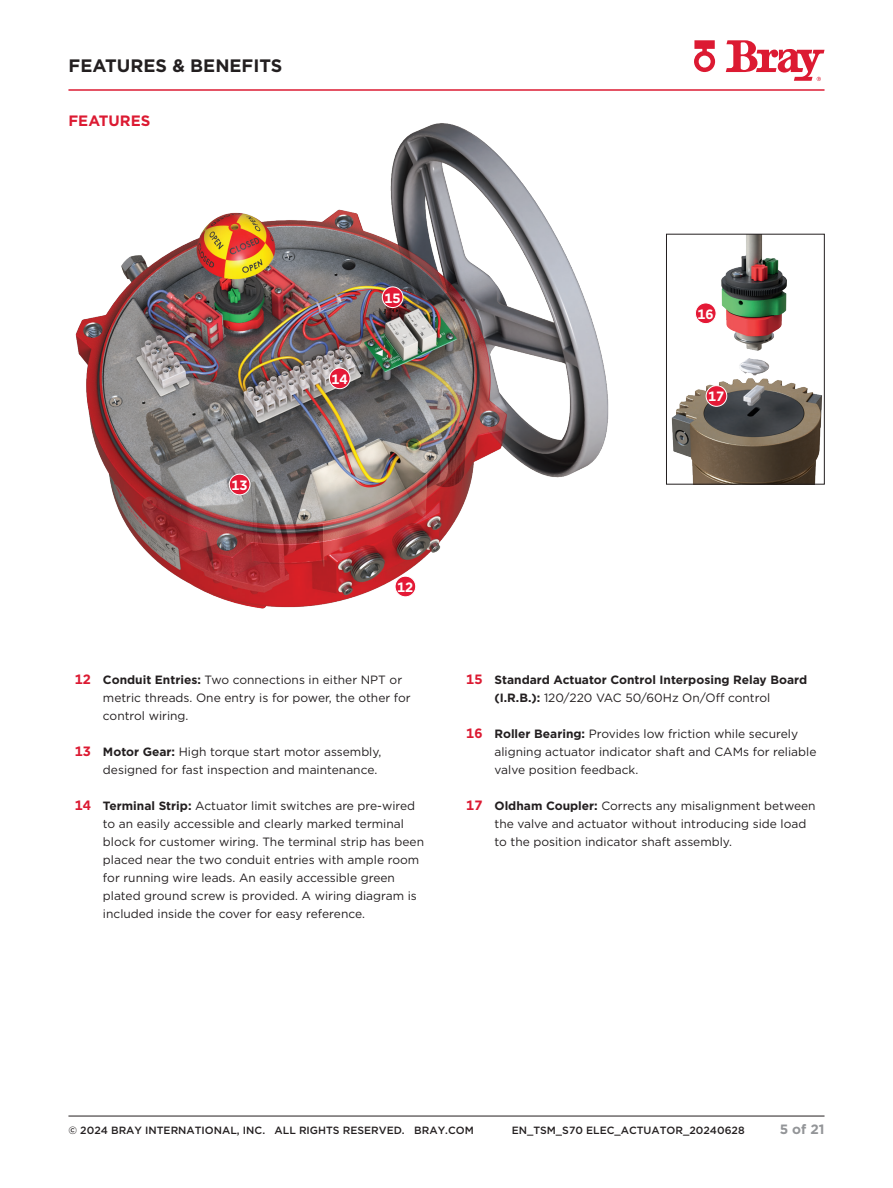
<style>
.page{position:relative;width:893px;height:1188px;background:#fff}
.page>*{position:absolute;margin:0;border:0;box-sizing:border-box;transform-origin:0 0}
.t1{font:700 18px "Gotham";color:#231f20}
.t2{font:700 15px "Gotham";color:#dc1a32}
.t3{font:700 13.5px "Gotham";color:#fff}
.t4{font:700 13.5px "Gotham";color:#939598}
.t5{font:12px/18px "Gotham";color:#231f20}
.t6{font:700 12px/18px "Gotham";color:#231f20}
.t7{font:500 10.5px "Gotham";color:#231f20}
.s1{font-weight:700;font-size:13.5px;color:#dc1a32}
.s2{font-weight:700}
.s3{font-size:13.5px;color:#dc1a32}
.s4{font-weight:400}
</style>
<div class="page">
<hr style="left:68px;top:1116px;width:756px;height:1px;background:#231f20">
<svg style="left:726px;top:40px;width:98px;height:41px"></svg>
<svg style="left:694px;top:40px;width:21px;height:32px"></svg>
<hr style="left:68px;top:89px;width:756px;height:2px;background:#dc1a32">
<img style="left:75px;top:123px;width:534px;height:486px">
<div style="left:395px;top:576px;width:21px;height:21px;background:#e41936;border-radius:50%"></div>
<div style="left:395px;top:576px;width:21px;height:21px;border:1px solid #fff;border-radius:50%"></div>
<div style="left:329px;top:368px;width:21px;height:21px;background:#e41936;border-radius:50%"></div>
<div style="left:329px;top:368px;width:21px;height:21px;border:1px solid #fff;border-radius:50%"></div>
<div style="left:382px;top:287px;width:21px;height:21px;background:#e41936;border-radius:50%"></div>
<div style="left:382px;top:286px;width:21px;height:22px;border:1px solid #fff;border-radius:50%"></div>
<div style="left:229px;top:474px;width:21px;height:21px;background:#e41936;border-radius:50%"></div>
<div style="left:229px;top:474px;width:21px;height:21px;border:1px solid #fff;border-radius:50%"></div>
<img style="left:671px;top:236px;width:151px;height:246px">
<div style="left:666px;top:234px;width:158px;height:250px;border:1px solid #231f20"></div>
<div style="left:695px;top:303px;width:21px;height:21px;background:#e41936;border-radius:50%"></div>
<div style="left:695px;top:303px;width:21px;height:21px;border:1px solid #fff;border-radius:50%"></div>
<div style="left:706px;top:386px;width:21px;height:20px;background:#e41936;border-radius:50%"></div>
<div style="left:706px;top:385px;width:21px;height:22px;border:1px solid #fff;border-radius:50%"></div>
<h1 class="t1" style="left:69px;top:54px;width:215px">FEATURES &amp; BENEFITS</h1>
<p class="t2" style="left:68px;top:111px;width:83px">FEATURES</p>
<p class="t3" style="left:231px;top:476px;width:18px">13</p>
<p class="t3" style="left:331px;top:370px;width:18px">14</p>
<p class="t3" style="left:384px;top:289px;width:18px">15</p>
<p class="t3" style="left:397px;top:578px;width:18px">12</p>
<p class="t5" style="left:103px;top:670px;width:309px;text-indent:-28px"><span class="s1">12</span> <span class="s2">Conduit Entries:</span> Two connections in either NPT or metric threads. One entry is for power, the other for control wiring.</p>
<p class="t5" style="left:103px;top:742px;width:280px;text-indent:-28px"><span class="s1">13</span> <span class="s2">Motor Gear:</span> High torque start motor assembly, designed for fast inspection and maintenance.</p>
<p class="t5" style="left:103px;top:796px;width:323px;text-indent:-28px"><span class="s1">14</span> <span class="s2">Terminal Strip:</span> Actuator limit switches are pre-wired to an easily accessible and clearly marked terminal block for customer wiring. The terminal strip has been placed near the two conduit entries with ample room for running wire leads. An easily accessible green plated ground screw is provided. A wiring diagram is included inside the cover for easy reference.</p>
<p class="t3" style="left:697px;top:305px;width:18px">16</p>
<p class="t3" style="left:708px;top:388px;width:18px">17</p>
<p class="t6" style="left:494px;top:671px;width:314px;text-indent:-28px"><span class="s3">15</span> Standard Actuator Control Interposing Relay Board (I.R.B.): <span class="s4">120/220 VAC 50/60Hz On/Off control</span></p>
<p class="t5" style="left:494px;top:724px;width:323px;text-indent:-28px"><span class="s1">16</span> <span class="s2">Roller Bearing:</span> Provides low friction while securely aligning actuator indicator shaft and CAMs for reliable valve position feedback.</p>
<p class="t5" style="left:494px;top:796px;width:323px;text-indent:-28px"><span class="s1">17</span> <span class="s2">Oldham Coupler:</span> Corrects any misalignment between the valve and actuator without introducing side load to the position indicator shaft assembly.</p>
<p class="t7" style="left:68px;top:1123px;width:407px">© 2024 BRAY INTERNATIONAL, INC. ALL RIGHTS RESERVED. BRAY.COM</p>
<p class="t4" style="left:780px;top:1120px;width:46px">5 of 21</p>
<p class="t7" style="left:512px;top:1123px;width:234px">EN_TSM_S70 ELEC_ACTUATOR_20240628</p>
</div>
